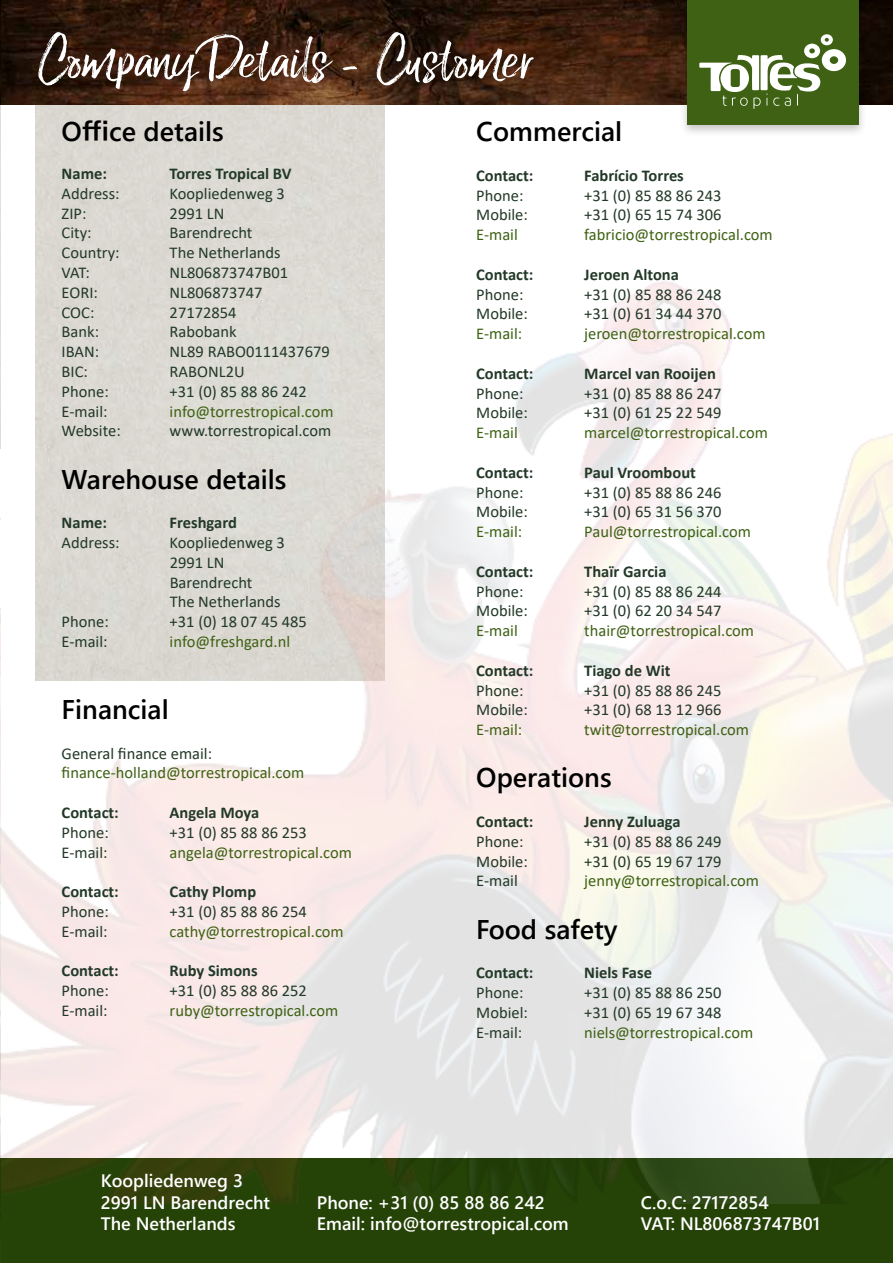
<style>
.page{position:relative;width:893px;height:1263px;background:#fff}
.page>*{position:absolute;margin:0;border:0;box-sizing:border-box;transform-origin:0 0}
.t1{font:66px "Lucky Fellas Upright";color:#fff}
.t2{font:700 27px "Yu Gothic UI";color:#000}
.t3{font:600 27px "Yu Gothic UI";color:#000}
.t4{font:600 18px/21.6px "Yu Gothic UI";color:#fff}
.t5{font:16.5px/19.8px "Calibri";color:#233928}
.t6{font:16.5px "Calibri";color:#3e6113}
.t7{font:700 16.5px "Calibri";color:#233928}
</style>
<div class="page">
<div style="left:1px;top:1158px;width:892px;height:105px;background:#254207"></div>
<img style="left:1px;top:281px;width:892px;height:922px">
<div style="left:35px;top:105px;width:350px;height:575px;background:#dcd9d3"></div>
<img style="left:1px;top:0;width:892px;height:105px">
<div style="left:679px;top:0;width:188px;height:137px;background:#000;opacity:.23"></div>
<div style="left:687px;top:0;width:172px;height:125px;background:#3e6113"></div>
<svg style="left:699px;top:34px;width:147px;height:75px"></svg>
<img style="left:0;top:518px;width:1px;height:745px">
<img style="left:0;top:105px;width:1px;height:344px">
<hr style="left:0;top:0;width:1px;height:105px;background:#3e6113">
<h1 class="t1" style="left:35px;top:23px;width:498px">Company Details - Customer</h1>
<h2 class="t3" style="left:62px;top:116px;width:164px">Office details</h2>
<p class="t7" style="left:62px;top:162px;width:47px">Name:</p>
<p class="t7" style="left:170px;top:162px;width:123px">Torres Tropical BV</p>
<p class="t5" style="left:62px;top:183px;width:59px">Address:</p>
<p class="t5" style="left:170px;top:183px;width:117px">Koopliedenweg 3</p>
<p class="t5" style="left:62px;top:203px;width:26px">ZIP:</p>
<p class="t5" style="left:170px;top:203px;width:56px">2991 LN</p>
<p class="t5" style="left:62px;top:223px;width:31px">City:</p>
<p class="t5" style="left:170px;top:223px;width:84px">Barendrecht</p>
<p class="t5" style="left:62px;top:242px;width:59px">Country:</p>
<p class="t5" style="left:170px;top:242px;width:113px">The Netherlands</p>
<p class="t5" style="left:62px;top:262px;width:30px">VAT:</p>
<p class="t5" style="left:170px;top:262px;width:120px">NL806873747B01</p>
<p class="t5" style="left:62px;top:282px;width:38px">EORI:</p>
<p class="t5" style="left:170px;top:282px;width:94px">NL806873747</p>
<p class="t5" style="left:62px;top:302px;width:34px">COC:</p>
<p class="t5" style="left:170px;top:302px;width:68px">27172854</p>
<p class="t5" style="left:62px;top:322px;width:39px">Bank:</p>
<p class="t5" style="left:170px;top:322px;width:68px">Rabobank</p>
<p class="t5" style="left:62px;top:341px;width:39px">IBAN:</p>
<p class="t5" style="left:170px;top:341px;width:162px">NL89 RABO0111437679</p>
<p class="t5" style="left:62px;top:361px;width:28px">BIC:</p>
<p class="t5" style="left:170px;top:361px;width:76px">RABONL2U</p>
<p class="t5" style="left:62px;top:381px;width:49px">Phone:</p>
<p class="t5" style="left:170px;top:381px;width:139px">+31 (0) 85 88 86 242</p>
<p class="t5" style="left:62px;top:401px;width:47px">E-mail:</p>
<p class="t6" style="left:170px;top:400px;width:165px">info@torrestropical.com</p>
<p class="t5" style="left:62px;top:421px;width:61px">Website:</p>
<p class="t5" style="left:170px;top:421px;width:163px">www.torrestropical.com</p>
<h2 class="t2" style="left:62px;top:463px;width:226px">Warehouse details</h2>
<p class="t7" style="left:62px;top:511px;width:47px">Name:</p>
<p class="t7" style="left:170px;top:511px;width:69px">Freshgard</p>
<p class="t5" style="left:62px;top:532px;width:59px">Address:</p>
<p class="t5" style="left:170px;top:532px;width:117px">Koopliedenweg 3<br>2991 LN<br>Barendrecht<br>The Netherlands</p>
<p class="t5" style="left:62px;top:611px;width:49px">Phone:</p>
<p class="t5" style="left:170px;top:611px;width:139px">+31 (0) 18 07 45 485</p>
<p class="t5" style="left:62px;top:631px;width:47px">E-mail:</p>
<p class="t6" style="left:170px;top:630px;width:122px">info@freshgard.nl</p>
<h2 class="t2" style="left:62px;top:694px;width:109px">Financial</h2>
<p class="t5" style="left:62px;top:743px;width:152px">General finance email:</p>
<p class="t6" style="left:62px;top:761px;width:244px">finance-holland@torrestropical.com</p>
<p class="t7" style="left:62px;top:801px;width:59px">Contact:</p>
<p class="t7" style="left:170px;top:801px;width:91px">Angela Moya</p>
<p class="t5" style="left:62px;top:822px;width:49px">Phone:</p>
<p class="t5" style="left:170px;top:822px;width:139px">+31 (0) 85 88 86 253</p>
<p class="t5" style="left:62px;top:842px;width:47px">E-mail:</p>
<p class="t6" style="left:170px;top:841px;width:184px">angela@torrestropical.com</p>
<p class="t7" style="left:62px;top:880px;width:59px">Contact:</p>
<p class="t7" style="left:170px;top:880px;width:88px">Cathy Plomp</p>
<p class="t5" style="left:62px;top:901px;width:49px">Phone:</p>
<p class="t5" style="left:170px;top:901px;width:139px">+31 (0) 85 88 86 254</p>
<p class="t5" style="left:62px;top:921px;width:47px">E-mail:</p>
<p class="t6" style="left:170px;top:920px;width:176px">cathy@torrestropical.com</p>
<p class="t7" style="left:62px;top:959px;width:59px">Contact:</p>
<p class="t7" style="left:170px;top:959px;width:90px">Ruby Simons</p>
<p class="t5" style="left:62px;top:980px;width:49px">Phone:</p>
<p class="t5" style="left:170px;top:980px;width:139px">+31 (0) 85 88 86 252</p>
<p class="t5" style="left:62px;top:1000px;width:47px">E-mail:</p>
<p class="t6" style="left:170px;top:999px;width:170px">ruby@torrestropical.com</p>
<h2 class="t2" style="left:476px;top:116px;width:147px">Commercial</h2>
<p class="t7" style="left:476px;top:164px;width:59px">Contact:</p>
<p class="t7" style="left:584px;top:164px;width:101px">Fabrício Torres</p>
<p class="t5" style="left:476px;top:185px;width:49px">Phone:</p>
<p class="t5" style="left:584px;top:185px;width:139px">+31 (0) 85 88 86 243</p>
<p class="t5" style="left:476px;top:205px;width:53px">Mobile:</p>
<p class="t5" style="left:584px;top:205px;width:139px">+31 (0) 65 15 74 306</p>
<p class="t6" style="left:476px;top:223px;width:43px">E-mail</p>
<p class="t6" style="left:584px;top:223px;width:190px">fabricio@torrestropical.com</p>
<p class="t7" style="left:476px;top:263px;width:59px">Contact:</p>
<p class="t7" style="left:584px;top:263px;width:96px">Jeroen Altona</p>
<p class="t5" style="left:476px;top:284px;width:49px">Phone:</p>
<p class="t5" style="left:584px;top:284px;width:139px">+31 (0) 85 88 86 248</p>
<p class="t5" style="left:476px;top:304px;width:53px">Mobile:</p>
<p class="t5" style="left:584px;top:304px;width:139px">+31 (0) 61 34 44 370</p>
<p class="t6" style="left:476px;top:322px;width:47px">E-mail:</p>
<p class="t6" style="left:584px;top:322px;width:183px">jeroen@torrestropical.com</p>
<p class="t7" style="left:476px;top:362px;width:59px">Contact:</p>
<p class="t7" style="left:584px;top:362px;width:133px">Marcel van Rooijen</p>
<p class="t5" style="left:476px;top:383px;width:49px">Phone:</p>
<p class="t5" style="left:584px;top:383px;width:139px">+31 (0) 85 88 86 247</p>
<p class="t5" style="left:476px;top:403px;width:53px">Mobile:</p>
<p class="t5" style="left:584px;top:403px;width:139px">+31 (0) 61 25 22 549</p>
<p class="t6" style="left:476px;top:421px;width:43px">E-mail</p>
<p class="t6" style="left:584px;top:421px;width:185px">marcel@torrestropical.com</p>
<p class="t7" style="left:476px;top:461px;width:59px">Contact:</p>
<p class="t7" style="left:584px;top:461px;width:113px">Paul Vroombout</p>
<p class="t5" style="left:476px;top:482px;width:49px">Phone:</p>
<p class="t5" style="left:584px;top:482px;width:139px">+31 (0) 85 88 86 246</p>
<p class="t5" style="left:476px;top:502px;width:53px">Mobile:</p>
<p class="t5" style="left:584px;top:502px;width:139px">+31 (0) 65 31 56 370</p>
<p class="t6" style="left:476px;top:520px;width:47px">E-mail:</p>
<p class="t6" style="left:584px;top:520px;width:168px">Paul@torrestropical.com</p>
<p class="t7" style="left:476px;top:560px;width:59px">Contact:</p>
<p class="t7" style="left:584px;top:560px;width:84px">Thaïr Garcia</p>
<p class="t5" style="left:476px;top:581px;width:49px">Phone:</p>
<p class="t5" style="left:584px;top:581px;width:139px">+31 (0) 85 88 86 244</p>
<p class="t5" style="left:476px;top:601px;width:53px">Mobile:</p>
<p class="t5" style="left:584px;top:601px;width:139px">+31 (0) 62 20 34 547</p>
<p class="t6" style="left:476px;top:619px;width:43px">E-mail</p>
<p class="t6" style="left:584px;top:619px;width:171px">thair@torrestropical.com</p>
<p class="t7" style="left:476px;top:659px;width:59px">Contact:</p>
<p class="t7" style="left:584px;top:659px;width:88px">Tiago de Wit</p>
<p class="t5" style="left:476px;top:680px;width:49px">Phone:</p>
<p class="t5" style="left:584px;top:680px;width:139px">+31 (0) 85 88 86 245</p>
<p class="t5" style="left:476px;top:700px;width:53px">Mobile:</p>
<p class="t5" style="left:584px;top:700px;width:139px">+31 (0) 68 13 12 966</p>
<p class="t6" style="left:476px;top:718px;width:47px">E-mail:</p>
<p class="t6" style="left:584px;top:718px;width:166px">twit@torrestropical.com</p>
<h2 class="t2" style="left:476px;top:762px;width:137px">Operations</h2>
<p class="t7" style="left:476px;top:810px;width:59px">Contact:</p>
<p class="t7" style="left:584px;top:810px;width:98px">Jenny Zuluaga</p>
<p class="t5" style="left:476px;top:831px;width:49px">Phone:</p>
<p class="t5" style="left:584px;top:831px;width:139px">+31 (0) 85 88 86 249</p>
<p class="t5" style="left:476px;top:851px;width:53px">Mobile:</p>
<p class="t5" style="left:584px;top:851px;width:139px">+31 (0) 65 19 67 179</p>
<p class="t5" style="left:476px;top:871px;width:43px">E-mail</p>
<p class="t6" style="left:584px;top:869px;width:176px">jenny@torrestropical.com</p>
<h2 class="t2" style="left:476px;top:913px;width:143px">Food safety</h2>
<p class="t7" style="left:476px;top:961px;width:59px">Contact:</p>
<p class="t7" style="left:584px;top:961px;width:69px">Niels Fase</p>
<p class="t5" style="left:476px;top:982px;width:49px">Phone:</p>
<p class="t5" style="left:584px;top:982px;width:139px">+31 (0) 85 88 86 250</p>
<p class="t5" style="left:476px;top:1002px;width:53px">Mobiel:</p>
<p class="t5" style="left:584px;top:1002px;width:139px">+31 (0) 65 19 67 348</p>
<p class="t5" style="left:476px;top:1022px;width:47px">E-mail:</p>
<p class="t6" style="left:584px;top:1021px;width:171px">niels@torrestropical.com</p>
<p class="t4" style="left:101px;top:1170px;width:171px">Koopliedenweg 3<br>2991 LN Barendrecht</p>
<p class="t4" style="left:317px;top:1192px;width:229px">Phone: +31 (0) 85 88 86 242</p>
<p class="t4" style="left:641px;top:1192px;width:129px">C.o.C: 27172854</p>
<p class="t4" style="left:101px;top:1213px;width:136px">The Netherlands</p>
<p class="t4" style="left:317px;top:1213px;width:254px">Email: info@torrestropical.com</p>
<p class="t4" style="left:641px;top:1213px;width:181px">VAT: NL806873747B01</p>
</div>
